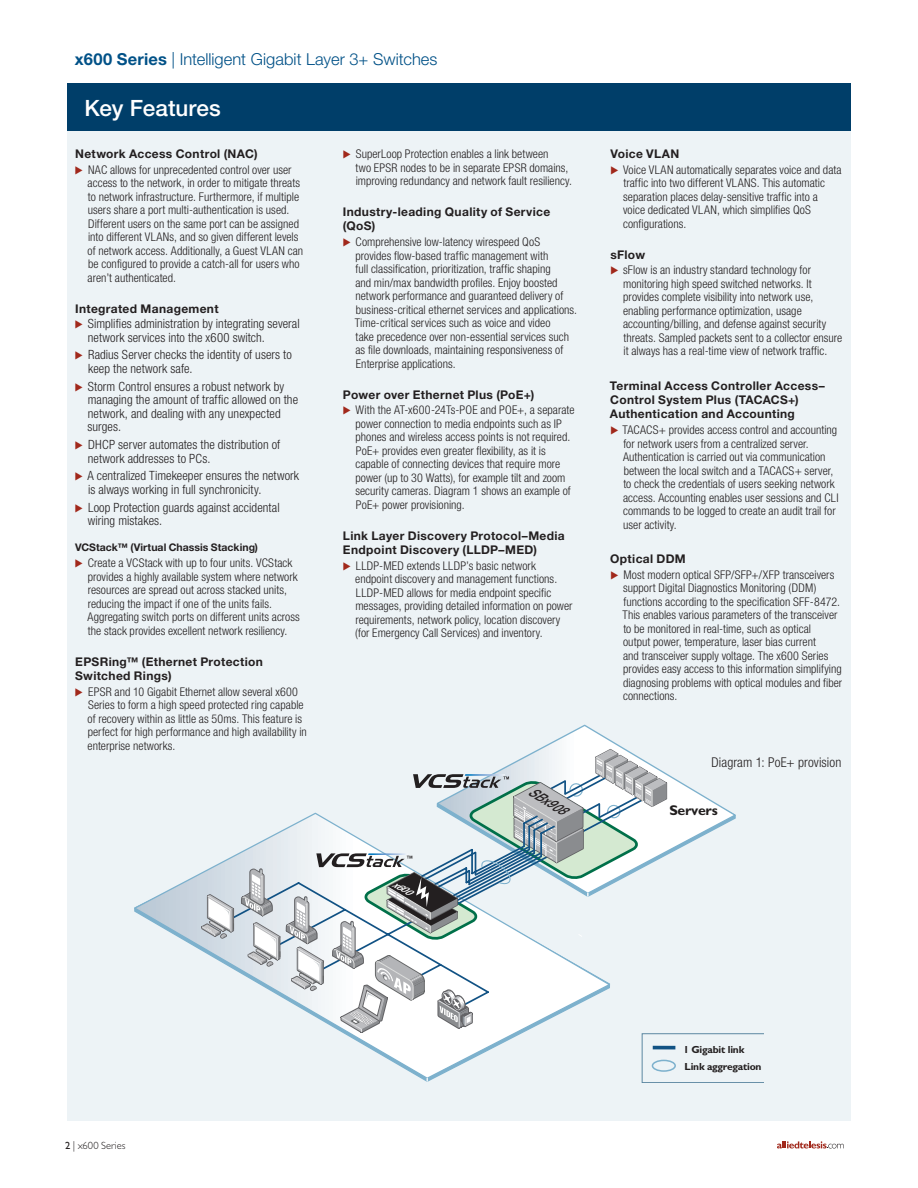
<style>
.page{position:relative;width:918px;height:1188px;background:#fff}
.page>*{position:absolute;margin:0;border:0;box-sizing:border-box;transform-origin:0 0}
.t1{font:500 22.5px "Helvetica Neue";color:#fff}
.t2{font:300 16.5px "Helvetica Neue";color:#005187}
.t3{font:700 14.1px "Gill Sans Std";letter-spacing:-.02em;color:#211e1e}
.t4{font:300 condensed 13.5px "Helvetica Neue";letter-spacing:.01em;color:#231f20}
.t5{font:italic 500 13.5px "Helvetica Neue";color:#231f20;scale:.84 1}
.t6{font:300 condensed 12.75px/13.5px "Helvetica Neue";letter-spacing:.005em;color:#231f20}
.t7{font:300 condensed 12px/13.5px "Helvetica Neue";letter-spacing:.005em;color:#231f20}
.t8{font:700 12px/14.4px "Helvetica Neue";letter-spacing:.025em;color:#231f20}
.t9{font:700 10.5px "Helvetica Neue";color:#231f20}
.t10{font:300 10.5px "Gill Sans Std";letter-spacing:.005em;color:#231f20}
.t11{font:700 10.2px "Gill Sans Std";letter-spacing:-.02em;color:#231f20}
.t12{font:italic 500 condensed 9.3px "Helvetica Neue";color:#fff;scale:1.15 1}
.s1{font-weight:700}
.s2{font-weight:700;font-stretch:normal}
.s3{font-family:"Allied Telesis";font-stretch:normal;font-size:13.5px;color:#a1281b}
.s4{font-weight:400}
</style>
<div class="page">
<svg style="left:777px;top:1141px;width:67px;height:7px"></svg>
<div style="left:67px;top:88px;width:784px;height:1032px;background:#edf3f6"></div>
<div style="left:67px;top:83px;width:784px;height:47px;background:#003e69"></div>
<svg style="left:541px;top:725px;width:83px;height:23px"></svg>
<svg style="left:134px;top:873px;width:66px;height:77px"></svg>
<svg style="left:200px;top:748px;width:564px;height:335px"></svg>
<h2 class="t2" style="left:75px;top:49px;width:364px"><span class="s1">x600 Series</span> | Intelligent Gigabit Layer 3+ Switches</h2>
<h1 class="t1" style="left:84px;top:95px;width:138px">Key Features</h1>
<p class="t7" style="left:75px;top:146px;width:218px;line-height:15.6px"><span class="s2">Network Access Control (NAC)<br></span><span class="s3">ۼ</span> NAC allows for unprecedented control over user</p>
<p class="t7" style="left:88px;top:176px;width:217px">access to the network, in order to mitigate threats to network infrastructure. Furthermore, if multiple users share a port multi-authentication is used.<br>Different users on the same port can be assigned into different VLANs, and so given different levels of network access. Additionally, a Guest VLAN can be configured to provide a catch-all for users who aren’t authenticated.</p>
<p class="t8" style="left:75px;top:301px;width:145px">Integrated Management</p>
<p class="t6" style="left:88px;top:317px;width:213px;text-indent:-13px"><span class="s3">ۼ</span> Simplifies administration by integrating several network services into the x600 switch.</p>
<p class="t6" style="left:88px;top:348px;width:205px;text-indent:-13px"><span class="s3">ۼ</span> Radius Server checks the identity of users to keep the network safe.</p>
<p class="t6" style="left:88px;top:379px;width:212px;text-indent:-13px"><span class="s3">ۼ</span> Storm Control ensures a robust network by managing the amount of traffic allowed on the network, and dealing with any unexpected surges.</p>
<p class="t6" style="left:88px;top:438px;width:194px;text-indent:-13px"><span class="s3">ۼ</span> DHCP server automates the distribution of network addresses to PCs.</p>
<p class="t6" style="left:88px;top:469px;width:213px;text-indent:-13px"><span class="s3">ۼ</span> A centralized Timekeeper ensures the network is always working in full synchronicity.</p>
<p class="t6" style="left:88px;top:500px;width:193px;text-indent:-13px"><span class="s3">ۼ</span> Loop Protection guards against accidental wiring mistakes.</p>
<p class="t9" style="left:75px;top:541px;width:184px">VCStack™ (Virtual Chassis Stacking)</p>
<p class="t7" style="left:88px;top:556px;width:214px;text-indent:-13px"><span class="s3">ۼ</span> Create a VCStack with up to four units. VCStack provides a highly available system where network resources are spread out across stacked units, reducing the impact if one of the units fails.<br>Aggregating switch ports on different units across the stack provides excellent network resiliency.</p>
<p class="t8" style="left:75px;top:654px;width:189px">EPSRing™ (Ethernet Protection<br>Switched Rings)</p>
<p class="t7" style="left:88px;top:685px;width:221px;text-indent:-13px"><span class="s3">ۼ</span> EPSR and 10 Gigabit Ethernet allow several x600<br>Series to form a high speed protected ring capable of recovery within as little as 50ms. This feature is perfect for high performance and high availability in enterprise networks.</p>
<p class="t7" style="left:356px;top:147px;width:218px;text-indent:-13px"><span class="s3">ۼ</span> SuperLoop Protection enables a link between<br>two EPSR nodes to be in separate EPSR domains, improving redundancy and network fault resiliency.</p>
<p class="t8" style="left:343px;top:204px;width:209px">Industry-leading Quality of Service (QoS)</p>
<p class="t7" style="left:355px;top:235px;width:224px;text-indent:-12px"><span class="s3">ۼ</span> Comprehensive low-latency wirespeed QoS provides flow-based traffic management with<br>full classification, prioritization, traffic shaping<br>and min/max bandwidth profiles. Enjoy boosted network performance and guaranteed delivery of business-critical ethernet services and applications.<br>Time-critical services such as voice and video<br>take precedence over non-essential services such as file downloads, maintaining responsiveness of Enterprise applications.</p>
<p class="t7" style="left:343px;top:386px;width:233px;line-height:15.6px"><span class="s2">Power over Ethernet Plus (PoE+)<br></span><span class="s3">ۼ</span> With the AT-x600-24Ts-POE and POE+, a separate</p>
<p class="t7" style="left:355px;top:417px;width:217px">power connection to media endpoints such as IP phones and wireless access points is not required.<br>PoE+ provides even greater flexibility, as it is capable of connecting devices that require more power (up to 30 Watts), for example tilt and zoom security cameras. Diagram 1 shows an example of PoE+ power provisioning.</p>
<p class="t8" style="left:343px;top:528px;width:223px">Link Layer Discovery Protocol–Media<br>Endpoint Discovery (LLDP–MED)</p>
<p class="t7" style="left:355px;top:559px;width:219px;text-indent:-13px"><span class="s3">ۼ</span> LLDP-MED extends LLDP’s basic network endpoint discovery and management functions.<br>LLDP-MED allows for media endpoint specific messages, providing detailed information on power requirements, network policy, location discovery (for Emergency Call Services) and inventory.</p>
<p class="t12" style="left:396px;top:878px;width:19px;rotate:31deg">x600</p>
<p class="t5" style="left:534px;top:783px;width:49px;rotate:31deg">SBx908</p>
<p class="t7" style="left:610px;top:146px;width:233px;line-height:15.6px"><span class="s2">Voice VLAN<br></span><span class="s3">ۼ</span> Voice VLAN automatically separates voice and data</p>
<p class="t7" style="left:623px;top:176px;width:203px">traffic into two different VLANS. This automatic separation places delay-sensitive traffic into a voice dedicated VLAN, which simplifies QoS configurations.</p>
<p class="t7" style="left:610px;top:246px;width:202px;line-height:15.6px"><span class="s2">sFlow<br></span><span class="s3">ۼ</span> sFlow is an industry standard technology for</p>
<p class="t7" style="left:623px;top:277px;width:221px">monitoring high speed switched networks. It provides complete visibility into network use, enabling performance optimization, usage accounting/billing, and defense against security threats. Sampled packets sent to a collector ensure it always has a real-time view of network traffic.</p>
<p class="t8" style="left:610px;top:378px;width:216px">Terminal Access Controller Access–<br>Control System Plus (TACACS+)<br>Authentication and Accounting</p>
<p class="t7" style="left:623px;top:423px;width:217px;text-indent:-13px"><span class="s3">ۼ</span> TACACS+ provides access control and accounting for network users from a centralized server.<br>Authentication is carried out via communication between the local switch and a TACACS+ server, to check the credentials of users seeking network access. Accounting enables user sessions and CLI commands to be logged to create an audit trail for user activity.</p>
<p class="t7" style="left:610px;top:551px;width:226px;line-height:15.6px"><span class="s2">Optical DDM<br></span><span class="s3">ۼ</span> Most modern optical SFP/SFP+/XFP transceivers</p>
<p class="t7" style="left:623px;top:581px;width:221px">support Digital Diagnostics Monitoring (DDM) functions according to the specification SFF-8472.<br>This enables various parameters of the transceiver to be monitored in real-time, such as optical<br>output power, temperature, laser bias current<br>and transceiver supply voltage. The x600 Series provides easy access to this information simplifying diagnosing problems with optical modules and fiber connections.</p>
<p class="t4" style="left:712px;top:754px;width:131px">Diagram 1: PoE+ provision</p>
<p class="t3" style="left:669px;top:802px;width:50px">Servers</p>
<p class="t10" style="left:65px;top:1139px;width:62px"><span class="s4">2</span> | x600 Series</p>
<p class="t11" style="left:683px;top:1043px;width:62px">1 Gigabit link</p>
<p class="t11" style="left:685px;top:1061px;width:79px">Link aggregation</p>
</div>
